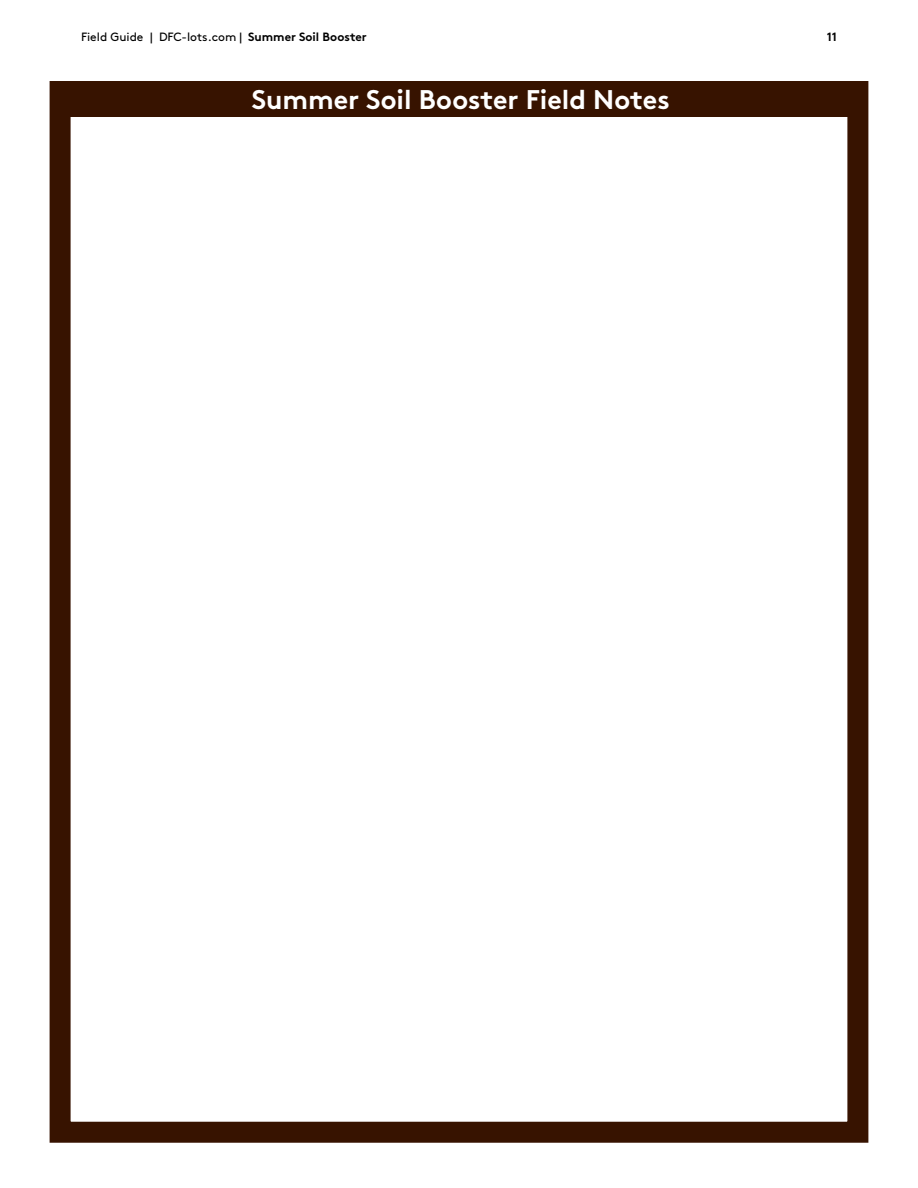
<style>
.page{position:relative;width:918px;height:1188px;background:#fff}
.page>*{position:absolute;margin:0;border:0;box-sizing:border-box;transform-origin:0 0}
.t1{font:700 27px "Brown Pro";color:#fff}
.t2{font:12px "Brown Pro";color:#000}
.t3{font:700 12px "Brown Pro";color:#000}
.s1{font-weight:700}
</style>
<div class="page">
<div style="left:50px;top:81px;width:818px;height:1062px;border:21px solid #371300"></div>
<div style="left:50px;top:82px;width:818px;height:35px;background:#371300"></div>
<p class="t2" style="left:81px;top:28px;width:287px">Field Guide | DFC-lots.com | <span class="s1">Summer Soil Booster</span></p>
<p class="t3" style="left:827px;top:27px;width:12px">11</p>
<h1 class="t1" style="left:252px;top:78px;width:420px">Summer Soil Booster Field Notes</h1>
</div>
